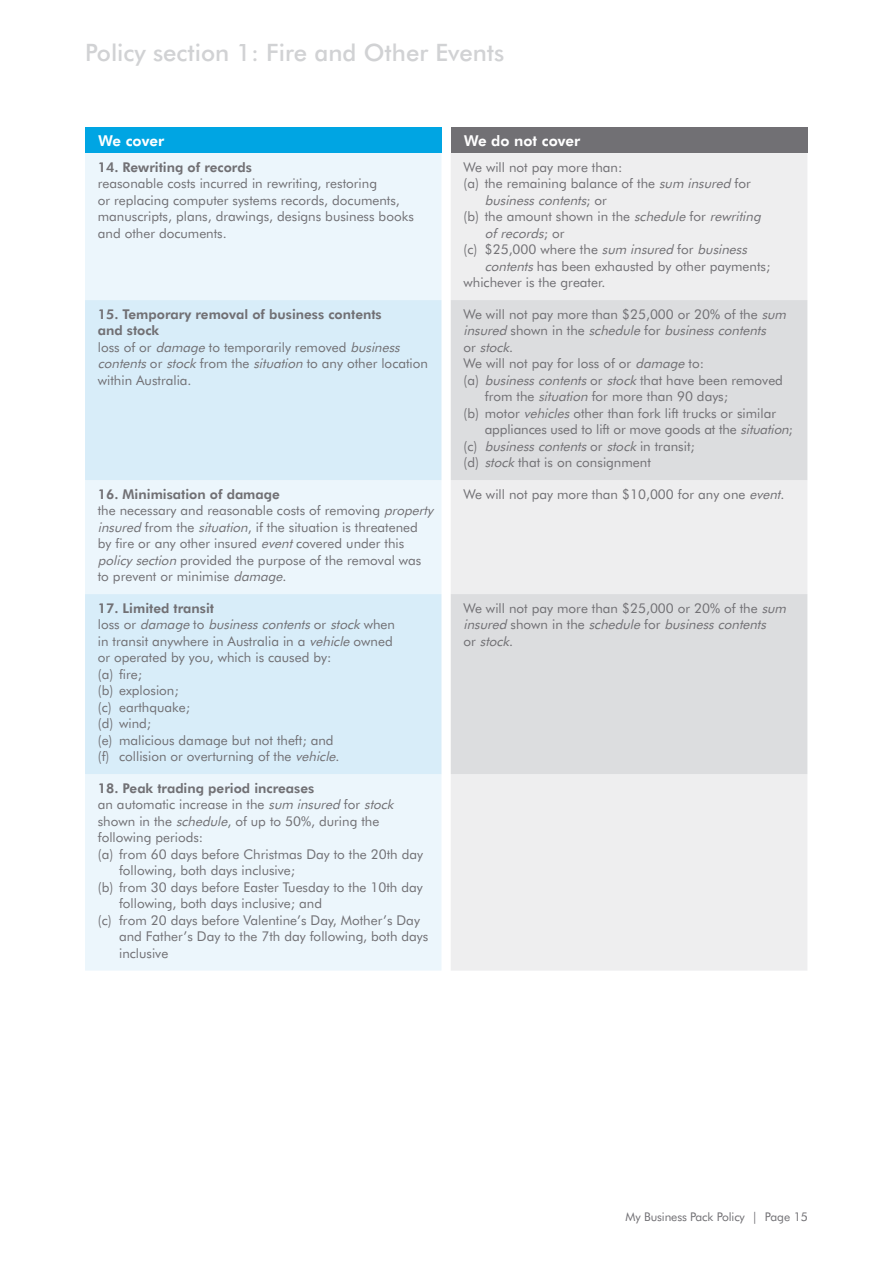
<style>
.page{position:relative;width:893px;height:1263px;background:#fff}
.page>*{position:absolute;margin:0;border:0;box-sizing:border-box;transform-origin:0 0}
.t1{font:500 24px "AIG Futura";color:#d1d2d4}
.t2{font:800 15px "AIG Futura";color:#fff}
.t3{font:13.5px/16.5px "AIG Futura";color:#717074}
.t4{font:italic 13.5px "AIG Futura";color:#717074}
.t5{font:800 13.5px "AIG Futura";color:#717074}
.t6{font:12px "AIG Futura";letter-spacing:-.01em;color:#717074}
.s1{font-weight:800}
.s2{font-style:italic}
.s3{font-style:normal}
</style>
<div class="page">
<div style="left:85px;top:153px;width:356px;height:817px;background:#ecf6fc"></div>
<svg style="left:85px;top:300px;width:356px;height:474px;background:#dceff9"></svg>
<div style="left:451px;top:153px;width:356px;height:817px;background:#eeeeef"></div>
<svg style="left:451px;top:300px;width:356px;height:474px;background:#e0e1e2"></svg>
<div style="left:86px;top:128px;width:356px;height:25px;background:#00a5e3"></div>
<div style="left:451px;top:128px;width:357px;height:25px;background:#717074"></div>
<h1 class="t1" style="left:85px;top:38px;width:421px">Policy section 1: Fire and Other Events</h1>
<p class="t2" style="left:98px;top:132px;width:67px">We cover</p>
<p class="t2" style="left:464px;top:132px;width:118px">We do not cover</p>
<p class="t5" style="left:98px;top:159px;width:156px">14. Rewriting of records</p>
<p class="t3" style="left:98px;top:175px;width:318px">reasonable costs incurred in rewriting, restoring<br>or replacing computer systems records, documents, manuscripts, plans, drawings, designs business books and other documents.</p>
<p class="t3" style="left:98px;top:306px;width:332px"><span class="s1">15. Temporary removal of business contents<br>and stock<br></span>loss of or <span class="s2">damage</span> to temporarily removed <span class="s2">business contents</span>or <span class="s2">stock</span> from the <span class="s2">situation</span> to any other location within Australia.</p>
<p class="t3" style="left:98px;top:486px;width:340px"><span class="s1">16. Minimisation of damage<br></span>the necessary and reasonable costs of removing <span class="s2">property insured</span> from the <span class="s2">situation</span>, if the situation is threatened<br>by fire or any other insured <span class="s2">event</span>covered under this <span class="s2">policysection</span> provided the purpose of the removal was<br>to prevent or minimise <span class="s2">damage</span>.</p>
<p class="t3" style="left:98px;top:600px;width:299px"><span class="s1">17. Limited transit<br></span>l o s s o r <span class="s2">damage</span> t o <span class="s2">businesscontents</span>o r <span class="s2">stock</span> w h e n in transit anywhere in Australia in a <span class="s2">vehicle</span> owned or operated by you, which is caused by:<br>(a) fire;<br>(b) explosion;<br>(c) earthquake;<br>(d) wind;<br>(e) malicious damage but not theft; and<br>(f) collision or overturning of the <span class="s2">vehicle</span>.</p>
<p class="t5" style="left:98px;top:780px;width:218px">18. Peak trading period increases</p>
<p class="t3" style="left:98px;top:796px;width:301px">an automatic increase in the <span class="s2">sum insured</span> for <span class="s2">stock</span></p>
<p class="t3" style="left:98px;top:813px;width:283px">shown in the <span class="s2">schedule</span>, of up to 50%, during the</p>
<p class="t3" style="left:98px;top:829px;width:107px">following periods:</p>
<p class="t3" style="left:98px;top:846px;width:327px">(a) from 60 days before Christmas Day to the 20th day</p>
<p class="t3" style="left:119px;top:862px;width:178px">following, both days inclusive;</p>
<p class="t3" style="left:98px;top:879px;width:326px">(b) from 30 days before Easter Tuesday to the 10th day</p>
<p class="t3" style="left:119px;top:895px;width:205px">following, both days inclusive; and</p>
<p class="t3" style="left:98px;top:912px;width:324px">(c) from 20 days before Valentine’s Day, Mother’s Day</p>
<p class="t3" style="left:119px;top:928px;width:311px">and Father’s Day to the 7th day following, both days</p>
<p class="t3" style="left:119px;top:945px;width:51px">inclusive</p>
<p class="t3" style="left:463px;top:159px;width:160px">We will not pay more than:</p>
<p class="t3" style="left:463px;top:175px;width:289px">(a) the remaining balance of the <span class="s2">sum insured</span> for</p>
<p class="t4" style="left:485px;top:192px;width:124px">businesscontents<span class="s3">; o r</span></p>
<p class="t3" style="left:463px;top:208px;width:302px">(b) the amount shown in the <span class="s2">schedule</span> for <span class="s2">rewriting</span></p>
<p class="t4" style="left:485px;top:225px;width:81px">ofrecords<span class="s3">; o r</span></p>
<p class="t3" style="left:463px;top:241px;width:288px">(c) $25,000 where the <span class="s2">sum insured</span> for <span class="s2">business</span></p>
<p class="t3" style="left:485px;top:258px;width:287px"><span class="s2">contents</span>has been exhausted by other payments;</p>
<p class="t3" style="left:463px;top:274px;width:143px">whichever is the greater.</p>
<p class="t3" style="left:463px;top:306px;width:327px">We will not pay more than $25,000 or 20% of the <span class="s2">sum</span></p>
<p class="t4" style="left:463px;top:322px;width:307px">insured <span class="s3">s h o w n i n t h e</span> schedule <span class="s3">f o r</span> businesscontents</p>
<p class="t4" style="left:463px;top:339px;width:51px"><span class="s3">o r</span> stock<span class="s3">.</span></p>
<p class="t3" style="left:463px;top:355px;width:242px">We will not pay for loss of or <span class="s2">damage</span> to:</p>
<p class="t3" style="left:463px;top:372px;width:321px">(a) <span class="s2">businesscontents</span>or <span class="s2">stock</span> that have been removed</p>
<p class="t3" style="left:485px;top:388px;width:245px">from the <span class="s2">situation</span> for more than 90 days;</p>
<p class="t3" style="left:463px;top:405px;width:314px">(b) motor <span class="s2">vehicles</span>other than fork lift trucks or similar</p>
<p class="t3" style="left:485px;top:421px;width:310px">appliances used to lift or move goods at the <span class="s2">situation</span>;</p>
<p class="t4" style="left:463px;top:438px;width:233px"><span class="s3">( c )</span> businesscontents<span class="s3">o r</span> stock <span class="s3">i n t r a n s i t ;</span></p>
<p class="t3" style="left:463px;top:454px;width:189px">(d) <span class="s2">stock</span> that is on consignment</p>
<p class="t3" style="left:463px;top:486px;width:322px">We will not pay more than $10,000 for any one <span class="s2">event</span>.</p>
<p class="t3" style="left:463px;top:600px;width:327px">We will not pay more than $25,000 or 20% of the <span class="s2">sum insured</span> s h o w n i n t h e <span class="s2">schedule</span> f o r <span class="s2">businesscontents<br></span>o r <span class="s2">stock</span>.</p>
<p class="t6" style="left:626px;top:1209px;width:184px">My Business Pack Policy | Page 15</p>
</div>
